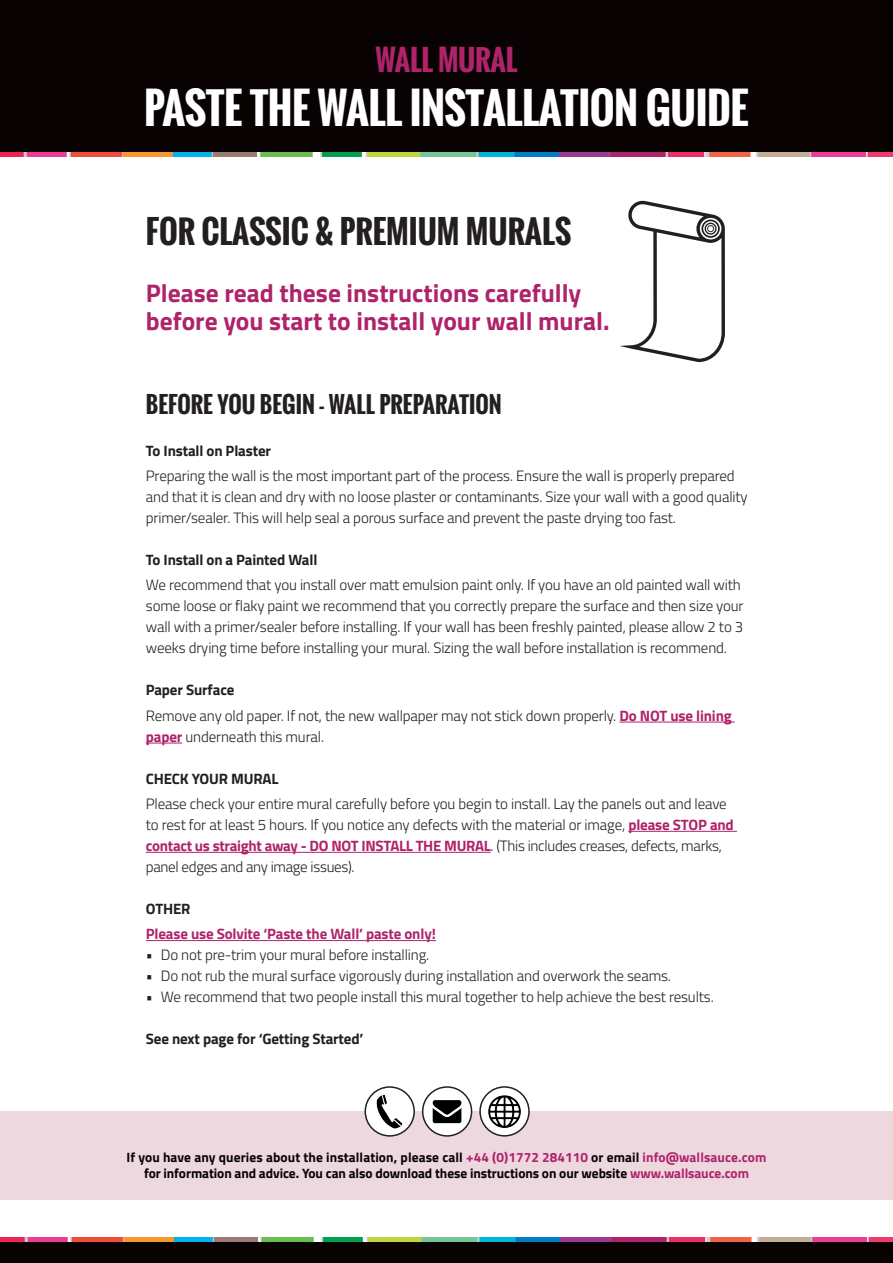
<style>
.page{position:relative;width:893px;height:1263px;background:#fff}
.page>*{position:absolute;margin:0;border:0;box-sizing:border-box;transform-origin:0 0}
.t1{font:700 42px "Oswald";letter-spacing:-.01em;color:#fff}
.t2{font:700 31.5px "Oswald";color:#231f20}
.t3{font:700 28.5px "Oswald";letter-spacing:-.01em;color:#af236a}
.t4{font:700 25.5px/28.5px "Titillium Web";color:#af236a}
.t5{font:700 22.5px "Oswald";color:#231f20}
.t6{font:300 15px/21px "Titillium Web";letter-spacing:-.01em;color:#231f20}
.t7{font:700 15px "Titillium Web";letter-spacing:-.01em;color:#231f20}
.t8{font:700 15px "Titillium Web";letter-spacing:-.01em;color:#af236a}
.t9{font:700 13.5px/16.2px "Titillium Web";letter-spacing:-.005em;color:#080302;text-align:center}
.s1{font-weight:700}
.s2{font-weight:700;color:#af236a}
.s3{color:#af236a}
</style>
<div class="page">
<div style="left:0;top:0;width:893px;height:155px;background:#080302"></div>
<hr style="left:619px;top:722px;width:116px;height:1px;background:#af236a">
<hr style="left:146px;top:743px;width:36px;height:1px;background:#af236a">
<hr style="left:628px;top:831px;width:109px;height:1px;background:#af236a">
<hr style="left:146px;top:852px;width:345px;height:1px;background:#af236a">
<hr style="left:146px;top:940px;width:290px;height:1px;background:#af236a">
<img style="left:0;top:153px;width:893px;height:4px">
<div style="left:0;top:1242px;width:893px;height:21px;background:#080302"></div>
<img style="left:0;top:1237px;width:893px;height:5px">
<svg style="left:620px;top:201px;width:105px;height:161px"></svg>
<div style="left:0;top:1111px;width:893px;height:89px;background:#eed8df"></div>
<img style="left:364px;top:1086px;width:51px;height:51px">
<img style="left:421px;top:1086px;width:52px;height:51px">
<img style="left:479px;top:1086px;width:51px;height:51px">
<h3 class="t3" style="left:376px;top:39px;width:143px">WALL MURAL</h3>
<h1 class="t1" style="left:144px;top:77px;width:606px">PASTE THE WALL INSTALLATION GUIDE</h1>
<h2 class="t2" style="left:146px;top:208px;width:427px">FOR CLASSIC &amp; PREMIUM MURALS</h2>
<h3 class="t4" style="left:146px;top:277px;width:465px">Please read these instructions carefully before you start to install your wall mural.</h3>
<h3 class="t5" style="left:146px;top:387px;width:357px">BEFORE YOU BEGIN - WALL PREPARATION</h3>
<p class="t7" style="left:146px;top:439px;width:127px">To Install on Plaster</p>
<p class="t6" style="left:146px;top:465px;width:603px">Preparing the wall is the most important part of the process. Ensure the wall is properly prepared and that it is clean and dry with no loose plaster or contaminants. Size your wall with a good quality primer/sealer. This will help seal a porous surface and prevent the paste drying too fast.</p>
<p class="t7" style="left:146px;top:548px;width:173px">To Install on a Painted Wall</p>
<p class="t6" style="left:146px;top:574px;width:599px">We recommend that you install over matt emulsion paint only. If you have an old painted wall with some loose or flaky paint we recommend that you correctly prepare the surface and then size your wall with a primer/sealer before installing. If your wall has been freshly painted, please allow 2 to 3 weeks drying time before installing your mural. Sizing the wall before installation is recommend.</p>
<p class="t6" style="left:146px;top:677px;width:587px;line-height:25.2px"><span class="s1">Paper Surface<br></span>Remove any old paper. If not, the new wallpaper may not stick down properly. <span class="s2">Do NOT use lining</span></p>
<p class="t6" style="left:146px;top:725px;width:180px"><span class="s2">paper</span> underneath this mural.</p>
<p class="t7" style="left:146px;top:767px;width:134px">CHECK YOUR MURAL</p>
<p class="t6" style="left:146px;top:792px;width:589px">Please check your entire mural carefully before you begin to install. Lay the panels out and leave to rest for at least 5 hours. If you notice any defects with the material or image, <span class="s2">please STOP and contact us straight away - DO NOT INSTALL THE MURAL</span>. (This includes creases, defects, marks, panel edges and any image issues).</p>
<p class="t7" style="left:146px;top:897px;width:46px">OTHER</p>
<p class="t8" style="left:146px;top:922px;width:292px">Please use Solvite ‘Paste the Wall’ paste only!</p>
<p class="t6" style="left:146px;top:944px;width:285px">• Do not pre-trim your mural before installing.</p>
<p class="t6" style="left:146px;top:965px;width:527px">• Do not rub the mural surface vigorously during installation and overwork the seams.</p>
<p class="t6" style="left:146px;top:986px;width:569px">• We recommend that two people install this mural together to help achieve the best results.</p>
<p class="t7" style="left:146px;top:1027px;width:219px">See next page for ‘Getting Started’</p>
<p class="t9" style="left:126px;top:1148px;width:642px">If you have any queries about the installation, please call <span class="s3">+44 (0)1772 284110</span> or email <span class="s3">info@wallsauce.com </span>for information and advice. You can also download these instructions on our website <span class="s3">www.wallsauce.com</span></p>
</div>
